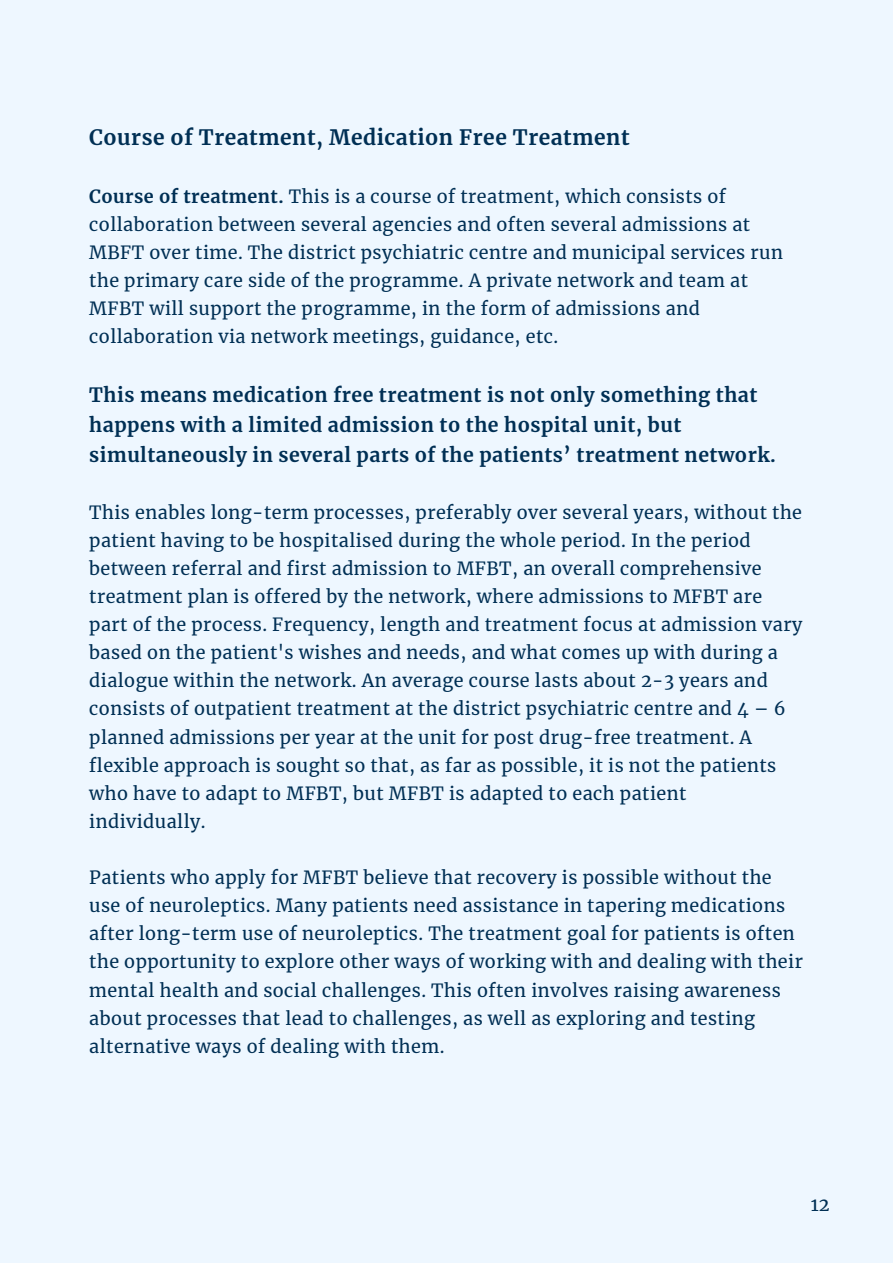
<style>
.page{position:relative;width:893px;height:1264px;background:#fff}
.page>*{position:absolute;margin:0;border:0;box-sizing:border-box;transform-origin:0 0}
.t1{font:700 21px "Merriweather";letter-spacing:.025em;color:#002f54}
.t2{font:700 19.5px/30.3px "Merriweather";letter-spacing:.025em;color:#002f54}
.t3{font:18px/28px "Merriweather";letter-spacing:.025em;color:#002f54}
.s1{font-weight:700}
</style>
<div class="page">
<div style="left:0;top:0;width:892px;height:1262px;background:#eef7ff"></div>
<p class="t1" style="left:89px;top:125px;width:541px">Course of Treatment, Medication Free Treatment</p>
<p class="t3" style="left:89px;top:182px;width:695px"><span class="s1">Course of treatment.</span> This is a course of treatment, which consists of collaboration between several agencies and often several admissions at MBFT over time. The district psychiatric centre and municipal services run the primary care side of the programme. A private network and team at MFBT will support the programme, in the form of admissions and collaboration via network meetings, guidance, etc.</p>
<p class="t2" style="left:89px;top:379px;width:688px">This means medication free treatment is not only something that happens with a limited admission to the hospital unit, but simultaneously in several parts of the patients’ treatment network.</p>
<p class="t3" style="left:89px;top:498px;width:714px">This enables long-term processes, preferably over several years, without the patient having to be hospitalised during the whole period. In the period between referral and first admission to MFBT, an overall comprehensive treatment plan is offered by the network, where admissions to MFBT are part of the process. Frequency, length and treatment focus at admission vary based on the patient's wishes and needs, and what comes up with during a dialogue within the network. An average course lasts about 2-3 years and consists of outpatient treatment at the district psychiatric centre and 4 – 6 planned admissions per year at the unit for post drug-free treatment. A flexible approach is sought so that, as far as possible, it is not the patients who have to adapt to MFBT, but MFBT is adapted to each patient individually.</p>
<p class="t3" style="left:89px;top:863px;width:715px">Patients who apply for MFBT believe that recovery is possible without the use of neuroleptics. Many patients need assistance in tapering medications after long-term use of neuroleptics. The treatment goal for patients is often the opportunity to explore other ways of working with and dealing with their mental health and social challenges. This often involves raising awareness about processes that lead to challenges, as well as exploring and testing alternative ways of dealing with them.</p>
<p class="t3" style="left:810px;top:1190px;width:20px">12</p>
</div>
